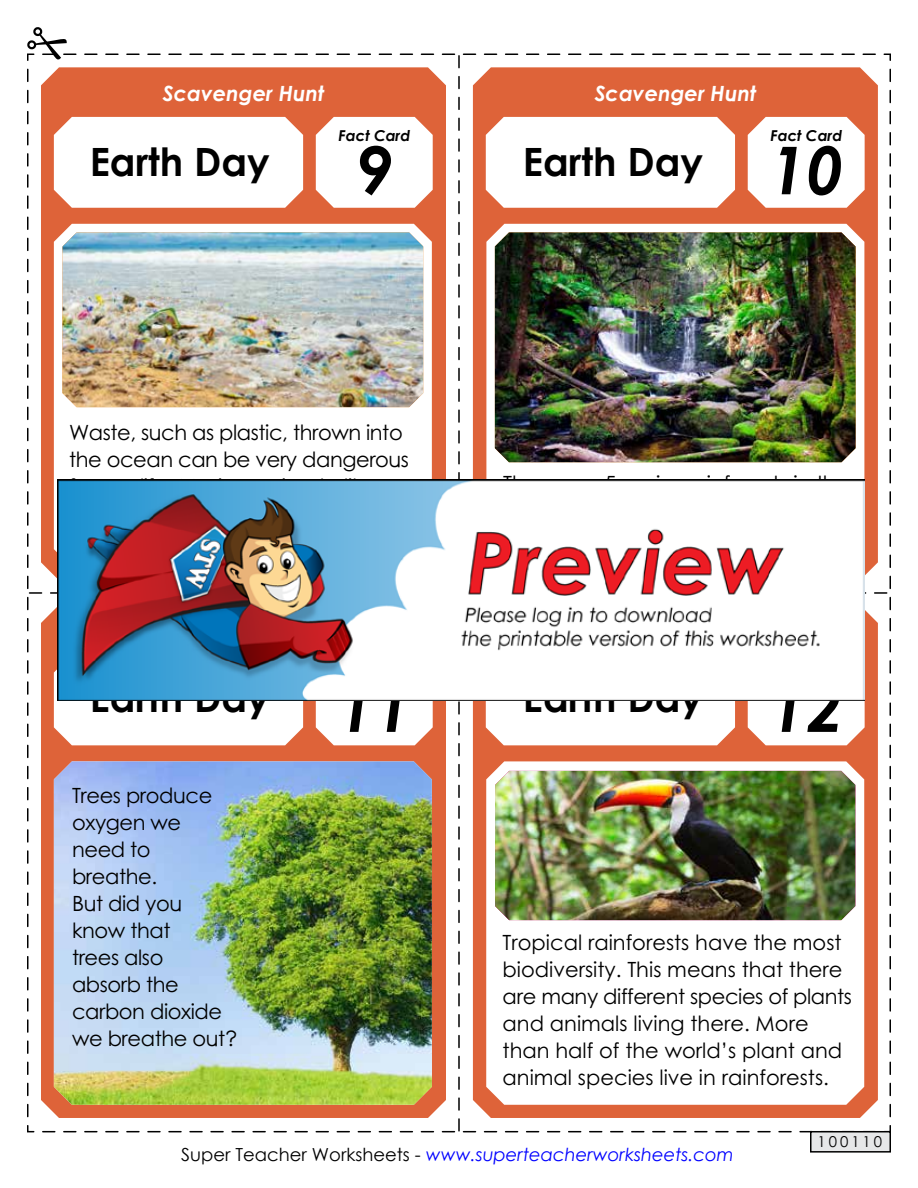
<style>
.page{position:relative;width:918px;height:1188px;background:#fff}
.page>*{position:absolute;margin:0;border:0;box-sizing:border-box;transform-origin:0 0}
.t1{font:italic 700 66px "Century STW4";color:#000}
.t2{font:700 39px "Century STW4";color:#000}
.t3{font:21px/27px "Century STW4";color:#000}
.t4{font:21px/27px "Century STW4";letter-spacing:-.02em;color:#000}
.t5{font:italic 700 21px "Century STW4";color:#fff}
.t6{font:italic 18px "Century Gothic 2";color:#00f}
.t7{font:italic 700 15px "Century STW4";color:#000}
.t8{font:15px "Century STW4";letter-spacing:.2em;color:#000}
.s1{font-style:normal;color:#000}
</style>
<div class="page">
<div style="left:811px;top:1132px;width:79px;height:20px;background:#e6e7e8"></div>
<div style="left:810px;top:1131px;width:81px;height:22px;border:2px solid #000"></div>
<img style="left:27px;top:27px;width:864px;height:1105px">
<img style="left:57px;top:480px;width:808px;height:220px">
<p class="t5" style="left:163px;top:77px;width:163px">Scavenger Hunt</p>
<p class="t5" style="left:595px;top:77px;width:163px">Scavenger Hunt</p>
<h2 class="t2" style="left:90px;top:132px;width:182px">Earth Day</h2>
<p class="t7" style="left:339px;top:124px;width:73px">Fact Card</p>
<h1 class="t1" style="left:356px;top:120px;width:38px">9</h1>
<h2 class="t2" style="left:523px;top:132px;width:182px">Earth Day</h2>
<p class="t7" style="left:771px;top:124px;width:73px">Fact Card</p>
<h1 class="t1" style="left:769px;top:120px;width:75px">10</h1>
<p class="t4" style="left:69px;top:418px;width:342px">Waste, such as plastic, thrown into the ocean can be very dangerous</p>
<h2 class="t2" style="left:90px;top:669px;width:182px">Earth Day</h2>
<h1 class="t1" style="left:338px;top:658px;width:75px">11</h1>
<h2 class="t2" style="left:523px;top:669px;width:182px">Earth Day</h2>
<h1 class="t1" style="left:769px;top:658px;width:75px">12</h1>
<p class="t4" style="left:72px;top:782px;width:167px">Trees produce oxygen we need to breathe.<br>But did you know that<br>trees also absorb the carbon dioxide we breathe out?</p>
<p class="t3" style="left:503px;top:929px;width:351px">Tropical rainforests have the most biodiversity. This means that there are many different species of plants and animals living there. More than half of the world’s plant and animal species live in rainforests.</p>
<p class="t6" style="left:181px;top:1142px;width:554px"><span class="s1">Super Teacher Worksheets -</span> www.superteacherworksheets.com</p>
<p class="t8" style="left:817px;top:1131px;width:66px">100110</p>
</div>
